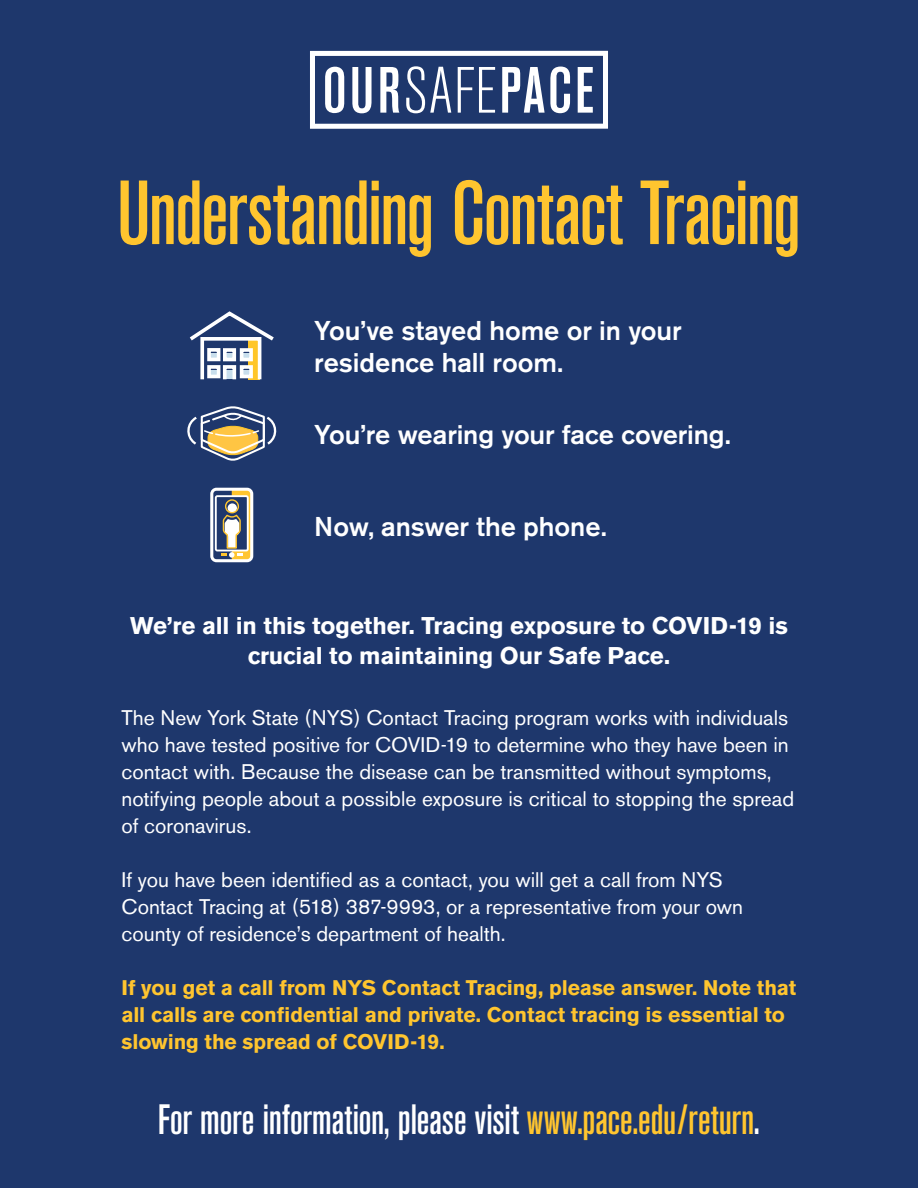
<style>
.page{position:relative;width:918px;height:1188px;background:#1e376c}
.page>*{position:absolute;margin:0;border:0;box-sizing:border-box;transform-origin:0 0}
.t1{font:500 condensed 90px "Akzidenz Grotesk BE";letter-spacing:-.025em;color:#ffc52f}
.t2{font:500 condensed 42px "Akzidenz Grotesk BE";letter-spacing:-.01em;color:#fff}
.t3{font:500 27px/32.4px "Akzidenz Grotesk BE";letter-spacing:-.005em;color:#fff}
.t4{font:700 24px/30px "Akzidenz Grotesk BE";letter-spacing:-.005em;color:#fff;text-align:center}
.t5{font:21px/27px "Akzidenz Grotesk BE";color:#fff}
.t6{font:700 21px/27px "Akzidenz Grotesk BE";letter-spacing:-.005em;color:#ffc52f}
.s1{color:#ffc52f}
</style>
<div class="page">
<div style="left:310px;top:51px;width:298px;height:78px;border:5px solid #fff"></div>
<svg style="left:325px;top:66px;width:268px;height:47px"></svg>
<svg style="left:189px;top:311px;width:85px;height:69px"></svg>
<svg style="left:187px;top:406px;width:90px;height:55px"></svg>
<svg style="left:210px;top:488px;width:43px;height:74px"></svg>
<h1 class="t1" style="left:117px;top:163px;width:686px">Understanding Contact Tracing</h1>
<p class="t3" style="left:314px;top:314px;width:369px">You’ve stayed home or in your residence hall room.</p>
<p class="t3" style="left:314px;top:418px;width:418px">You’re wearing your face covering.</p>
<p class="t3" style="left:314px;top:510px;width:294px">Now, answer the phone.</p>
<p class="t4" style="left:130px;top:611px;width:659px">We’re all in this together. Tracing exposure to COVID-19 is crucial to maintaining Our Safe Pace.</p>
<p class="t5" style="left:122px;top:704px;width:674px">The New York State (NYS) Contact Tracing program works with individuals who have tested positive for COVID-19 to determine who they have been in contact with. Because the disease can be transmitted without symptoms, notifying people about a possible exposure is critical to stopping the spread of coronavirus.</p>
<p class="t5" style="left:122px;top:866px;width:623px">If you have been identified as a contact, you will get a call from NYS<br>Contact Tracing at (518) 387-9993, or a representative from your own county of residence’s department of health.</p>
<p class="t6" style="left:122px;top:974px;width:676px">If you get a call from NYS Contact Tracing, please answer. Note that all calls are confidential and private. Contact tracing is essential to slowing the spread of COVID-19.</p>
<h2 class="t2" style="left:158px;top:1096px;width:604px">For more information, please visit <span class="s1">www.pace.edu/return</span>.</h2>
</div>
